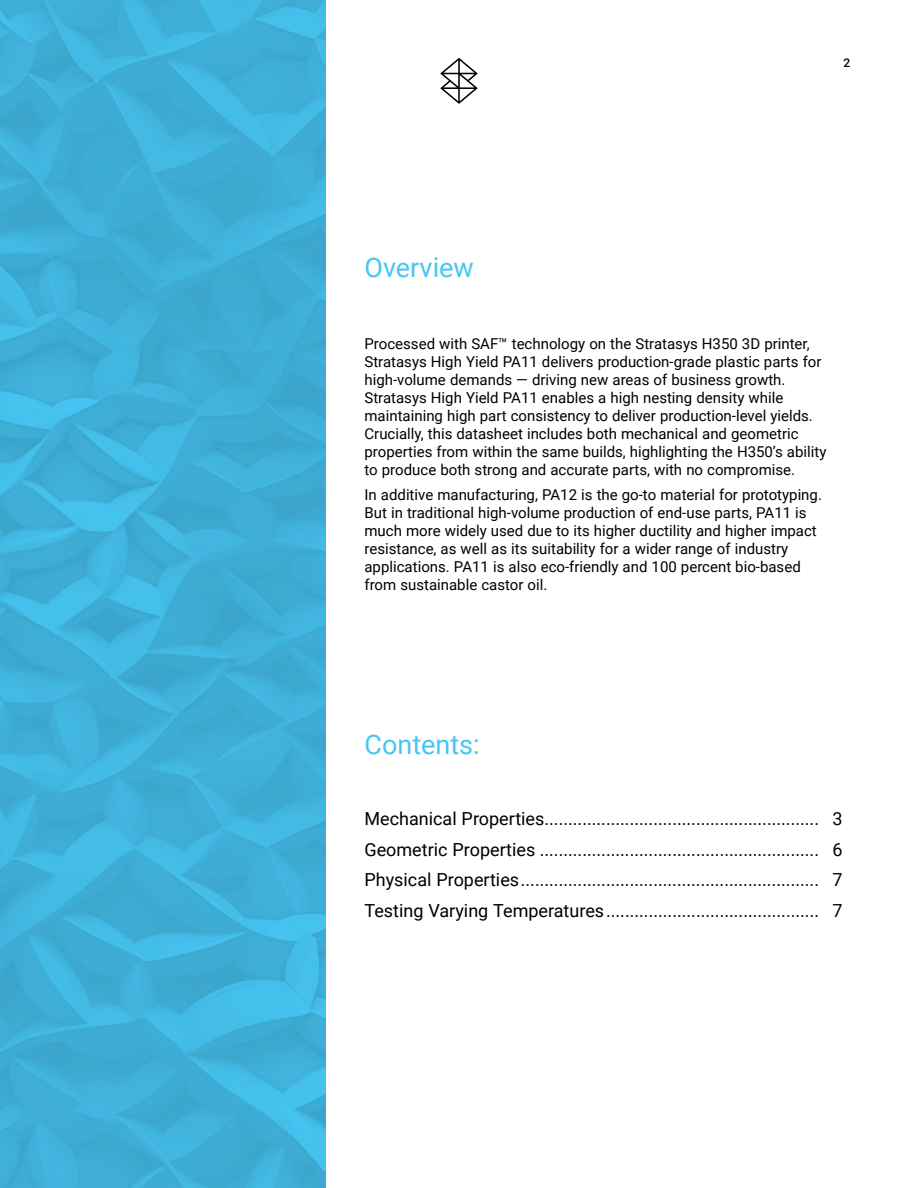
<style>
.page{position:relative;width:918px;height:1188px;background:#fff}
.page>*{position:absolute;margin:0;border:0;box-sizing:border-box;transform-origin:0 0}
.t1{font:27px "Roboto";color:#47c5f3}
.t2{font:18px/30.8px "Roboto";color:#000;text-align:justify}
.t3{font:15px/18px "Roboto";color:#000}
.t4{font:500 12px "Roboto";color:#000}
</style>
<div class="page">
<svg style="left:440px;top:58px;width:38px;height:46px"></svg>
<img style="left:0;top:0;width:325px;height:1188px">
<p class="t4" style="left:843px;top:55px;width:8px">2</p>
<h1 class="t1" style="left:364px;top:248px;width:111px">Overview</h1>
<p class="t3" style="left:364px;top:334px;width:463px">Processed with SAF™ technology on the Stratasys H350 3D printer, Stratasys High Yield PA11 delivers production-grade plastic parts for high-volume demands — driving new areas of business growth.<br>Stratasys High Yield PA11 enables a high nesting density while maintaining high part consistency to deliver production-level yields.<br>Crucially, this datasheet includes both mechanical and geometric properties from within the same builds, highlighting the H350’s ability to produce both strong and accurate parts, with no compromise.</p>
<p class="t3" style="left:364px;top:485px;width:459px">In additive manufacturing, PA12 is the go-to material for prototyping.<br>But in traditional high-volume production of end-use parts, PA11 is much more widely used due to its higher ductility and higher impact resistance, as well as its suitability for a wider range of industry applications. PA11 is also eco-friendly and 100 percent bio-based from sustainable castor oil.</p>
<h1 class="t1" style="left:364px;top:725px;width:117px">Contents:</h1>
<p class="t2" style="left:364px;top:803px;width:480px">Mechanical Properties.......................................................... 3<br>Geometric Properties ........................................................... 6<br>Physical Properties............................................................... 7<br>Testing Varying Temperatures............................................. 7</p>
</div>
